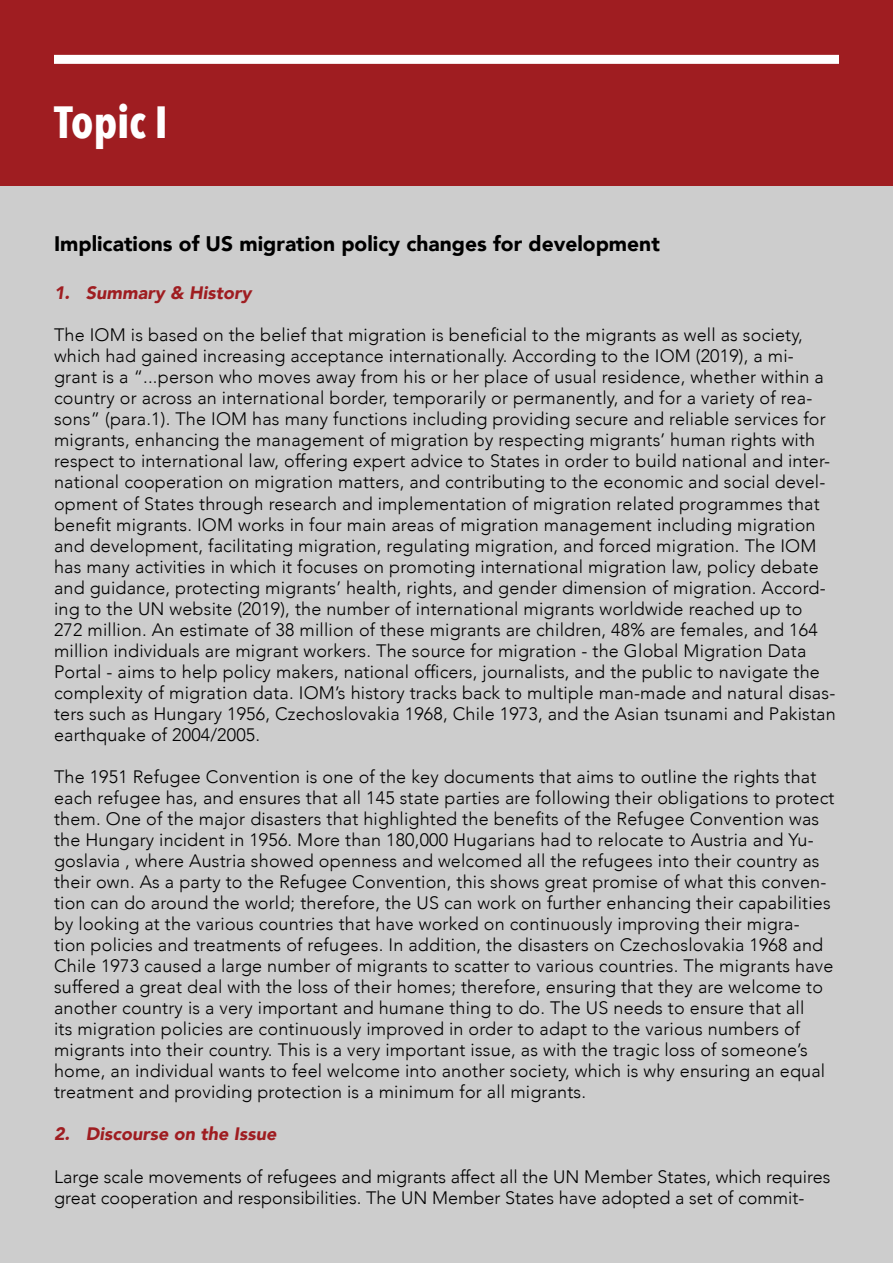
<style>
.page{position:relative;width:893px;height:1263px;background:#fff}
.page>*{position:absolute;margin:0;border:0;box-sizing:border-box;transform-origin:0 0}
.t1{font:700 45px "Avenir Next Condensed";color:#fff}
.t2{font:900 21px "Avenir";color:#000}
.t3{font:300 18px/21px "Avenir";letter-spacing:.01em;color:#000}
.t4{font:italic 900 18px "Avenir";color:#9f1d21}
</style>
<div class="page">
<div style="left:0;top:1px;width:893px;height:1261px;background:#cdcdcd"></div>
<div style="left:0;top:0;width:893px;height:185px;background:#9f1d21"></div>
<div style="left:54px;top:55px;width:785px;height:9px;background:#fff"></div>
<h1 class="t1" style="left:54px;top:93px;width:115px">Topic I</h1>
<p class="t2" style="left:54px;top:230px;width:607px">Implications of US migration policy changes for development</p>
<p class="t4" style="left:54px;top:281px;width:199px">1. Summary &amp; History</p>
<p class="t3" style="left:54px;top:325px;width:783px">The IOM is based on the belief that migration is beneficial to the migrants as well as society, which had gained increasing acceptance internationally. According to the IOM (2019), a mi&shy;grant is a “...person who moves away from his or her place of usual residence, whether within a country or across an international border, temporarily or permanently, and for a variety of rea&shy;sons” (para.1). The IOM has many functions including providing secure and reliable services for migrants, enhancing the management of migration by respecting migrants’ human rights with respect to international law, offering expert advice to States in order to build national and inter&shy;national cooperation on migration matters, and contributing to the economic and social devel&shy;opment of States through research and implementation of migration related programmes that benefit migrants. IOM works in four main areas of migration management including migration and development, facilitating migration, regulating migration, and forced migration. The IOM has many activities in which it focuses on promoting international migration law, policy debate and guidance, protecting migrants’ health, rights, and gender dimension of migration. Accord&shy;ing to the UN website (2019), the number of international migrants worldwide reached up to<br>272 million. An estimate of 38 million of these migrants are children, 48% are females, and 164 million individuals are migrant workers. The source for migration - the Global Migration Data Portal - aims to help policy makers, national officers, journalists, and the public to navigate the complexity of migration data. IOM’s history tracks back to multiple man-made and natural disas&shy;ters such as Hungary 1956, Czechoslovakia 1968, Chile 1973, and the Asian tsunami and Pakistan earthquake of 2004/2005.</p>
<p class="t3" style="left:54px;top:766px;width:782px">The 1951 Refugee Convention is one of the key documents that aims to outline the rights that each refugee has, and ensures that all 145 state parties are following their obligations to protect them. One of the major disasters that highlighted the benefits of the Refugee Convention was the Hungary incident in 1956. More than 180,000 Hugarians had to relocate to Austria and Yu&shy;goslavia , where Austria showed openness and welcomed all the refugees into their country as their own. As a party to the Refugee Convention, this shows great promise of what this conven&shy;tion can do around the world; therefore, the US can work on further enhancing their capabilities by looking at the various countries that have worked on continuously improving their migra&shy;tion policies and treatments of refugees. In addition, the disasters on Czechoslovakia 1968 and Chile 1973 caused a large number of migrants to scatter to various countries. The migrants have suffered a great deal with the loss of their homes; therefore, ensuring that they are welcome to another country is a very important and humane thing to do. The US needs to ensure that all<br>its migration policies are continuously improved in order to adapt to the various numbers of migrants into their country. This is a very important issue, as with the tragic loss of someone’s home, an individual wants to feel welcome into another society, which is why ensuring an equal treatment and providing protection is a minimum for all migrants.</p>
<p class="t4" style="left:54px;top:1122px;width:224px">2. Discourse on the Issue</p>
<p class="t3" style="left:54px;top:1167px;width:778px">Large scale movements of refugees and migrants affect all the UN Member States, which requires great cooperation and responsibilities. The UN Member States have adopted a set of commit-</p>
</div>
